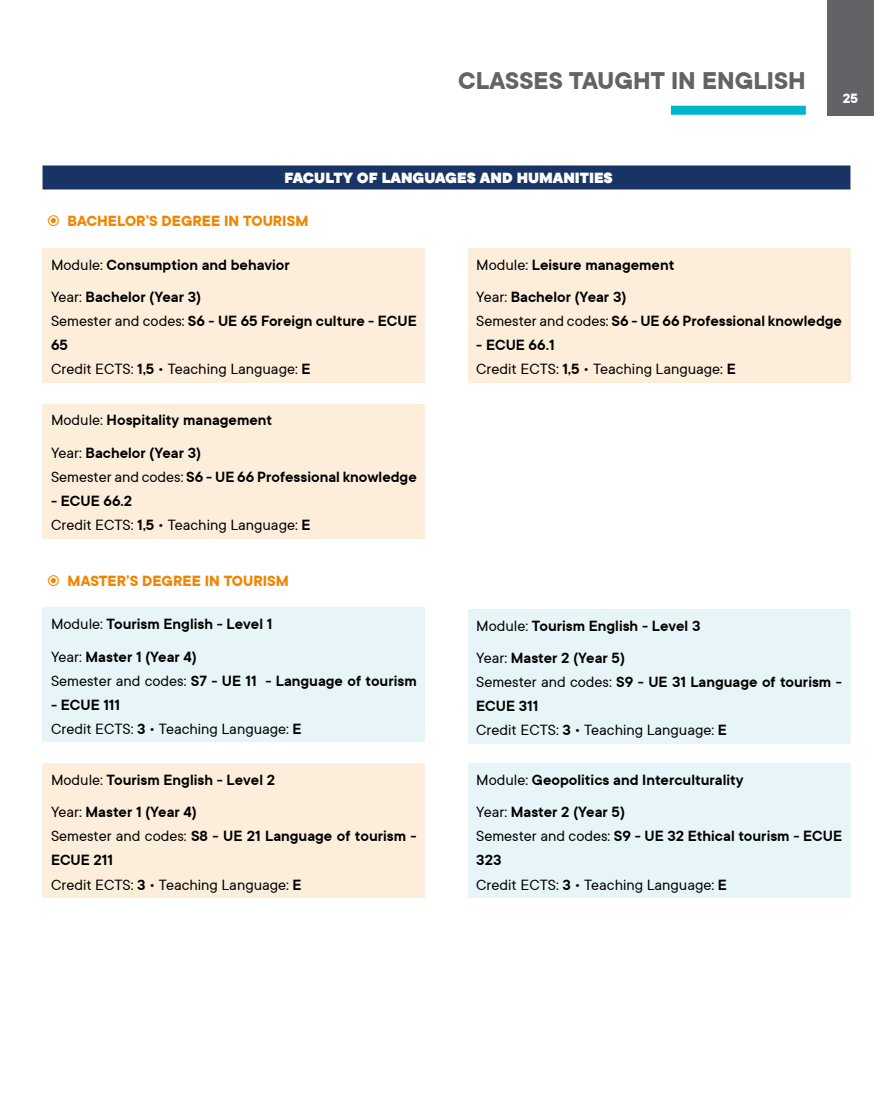
<style>
.page{position:relative;width:893px;height:1106px;background:#fff}
.page>*{position:absolute;margin:0;border:0;box-sizing:border-box;transform-origin:0 0}
.t1{font:700 27px "TT Commons Classic";color:#636267}
.t2{font:600 16.5px/32.5px "TT Commons Classic";color:#000}
.t3{font:16.5px/24px "TT Commons Classic";color:#000}
.t4{font:700 16.5px "TT Commons Classic";color:#f08600}
.t5{font:900 16.5px "TT Commons Classic";color:#fff}
.t6{font:700 15px "TT Commons Classic";color:#fff}
.s1{font-weight:400}
.s2{font-weight:600}
</style>
<div class="page">
<div style="left:671px;top:106px;width:135px;height:9px;background:#00b5ca"></div>
<div style="left:43px;top:165px;width:807px;height:24px;background:#183465"></div>
<div style="left:43px;top:248px;width:382px;height:135px;background:#fdeedc"></div>
<div style="left:468px;top:248px;width:382px;height:135px;background:#fdeedc"></div>
<div style="left:43px;top:404px;width:382px;height:134px;background:#fdeedc"></div>
<div style="left:43px;top:607px;width:382px;height:135px;background:#e8f5f8"></div>
<div style="left:43px;top:763px;width:382px;height:135px;background:#fdeedc"></div>
<div style="left:468px;top:609px;width:382px;height:134px;background:#e8f5f8"></div>
<div style="left:468px;top:763px;width:382px;height:135px;background:#e8f5f8"></div>
<div style="left:827px;top:0;width:47px;height:116px;background:#636267"></div>
<h1 class="t1" style="left:458px;top:63px;width:349px">CLASSES TAUGHT IN ENGLISH</h1>
<p class="t5" style="left:284px;top:166px;width:330px">FACULTY OF LANGUAGES AND HUMANITIES</p>
<p class="t4" style="left:68px;top:210px;width:242px">BACHELOR’S DEGREE IN TOURISM</p>
<p class="t6" style="left:843px;top:89px;width:17px">25</p>
<p class="t2" style="left:51px;top:248px;width:240px"><span class="s1">Module:</span> Consumption and behavior<br><span class="s1">Year:</span> Bachelor (Year 3)</p>
<p class="t3" style="left:51px;top:308px;width:367px">Semester and codes: <span class="s2">S6 - UE 65 Foreign culture - ECUE<br>65<br></span>Credit ECTS: <span class="s2">1,5</span> • Teaching Language: <span class="s2">E</span></p>
<p class="t2" style="left:51px;top:403px;width:223px"><span class="s1">Module:</span> Hospitality management<br><span class="s1">Year:</span> Bachelor (Year 3)</p>
<p class="t2" style="left:51px;top:460px;width:367px"><span class="s1">Semester and codes:</span> S6 - UE 66 Professional knowledge</p>
<p class="t3" style="left:51px;top:488px;width:261px"><span class="s2">- ECUE 66.2<br></span>Credit ECTS: <span class="s2">1,5</span> • Teaching Language: <span class="s2">E</span></p>
<p class="t4" style="left:68px;top:569px;width:223px">MASTER’S DEGREE IN TOURISM</p>
<p class="t2" style="left:51px;top:607px;width:223px"><span class="s1">Module:</span> Tourism English - Level 1<br><span class="s1">Year:</span> Master 1 (Year 4)</p>
<p class="t2" style="left:51px;top:663px;width:367px"><span class="s1">Semester and codes:</span> S7 - UE 11 - Language of tourism</p>
<p class="t3" style="left:51px;top:692px;width:252px"><span class="s2">- ECUE 111<br></span>Credit ECTS: <span class="s2">3</span> • Teaching Language: <span class="s2">E</span></p>
<p class="t2" style="left:51px;top:763px;width:226px"><span class="s1">Module:</span> Tourism English - Level 2<br><span class="s1">Year:</span> Master 1 (Year 4)</p>
<p class="t3" style="left:51px;top:823px;width:367px">Semester and codes: <span class="s2">S8 - UE 21 Language of tourism -<br>ECUE 211<br></span>Credit ECTS: <span class="s2">3</span> • Teaching Language: <span class="s2">E</span></p>
<p class="t2" style="left:476px;top:248px;width:200px"><span class="s1">Module:</span> Leisure management<br><span class="s1">Year:</span> Bachelor (Year 3)</p>
<p class="t2" style="left:476px;top:304px;width:367px"><span class="s1">Semester and codes:</span> S6 - UE 66 Professional knowledge</p>
<p class="t3" style="left:476px;top:332px;width:261px"><span class="s2">- ECUE 66.1<br></span>Credit ECTS: <span class="s2">1,5</span> • Teaching Language: <span class="s2">E</span></p>
<p class="t2" style="left:476px;top:609px;width:226px"><span class="s1">Module:</span> Tourism English - Level 3<br><span class="s1">Year:</span> Master 2 (Year 5)</p>
<p class="t3" style="left:476px;top:669px;width:367px">Semester and codes: <span class="s2">S9 - UE 31 Language of tourism -<br>ECUE 311<br></span>Credit ECTS: <span class="s2">3</span> • Teaching Language: <span class="s2">E</span></p>
<p class="t2" style="left:476px;top:763px;width:269px"><span class="s1">Module:</span> Geopolitics and Interculturality<br><span class="s1">Year:</span> Master 2 (Year 5)</p>
<p class="t3" style="left:476px;top:823px;width:367px">Semester and codes: <span class="s2">S9 - UE 32 Ethical tourism - ECUE<br>323<br></span>Credit ECTS: <span class="s2">3</span> • Teaching Language: <span class="s2">E</span></p>
</div>
